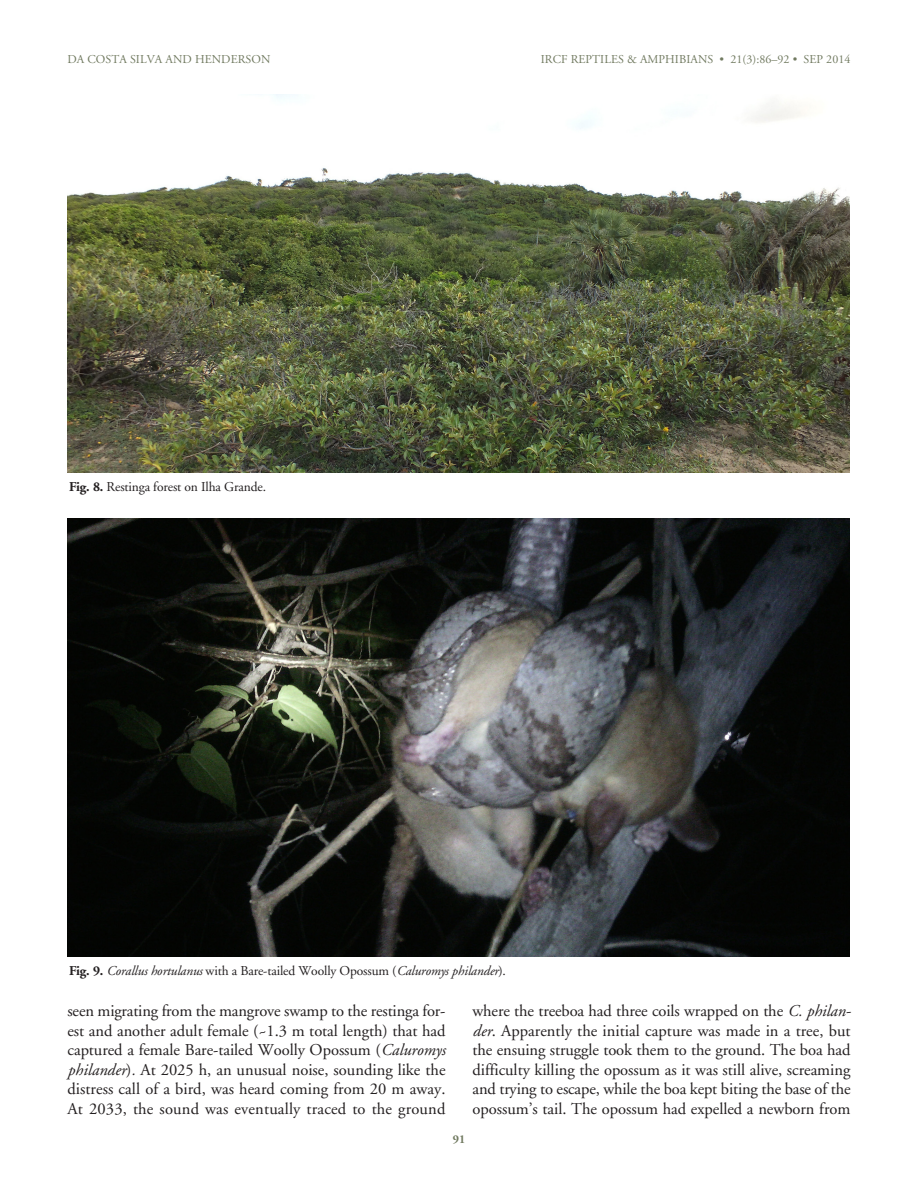
<style>
.page{position:relative;width:918px;height:1188px;background:#fff}
.page>*{position:absolute;margin:0;border:0;box-sizing:border-box;transform-origin:0 0}
.TEXT{font:16.5px/19.5px "Adobe Garamond";color:#231f20;text-align:justify}
.Figure_Caption{font:italic 13.5px "Adobe Garamond";letter-spacing:-.01em;color:#231f20}
.Figure_Caption-2{font:13.5px "Adobe Garamond";letter-spacing:-.01em;color:#231f20}
.Running_Head_RIGHT{font:12px "Adobe Garamond";letter-spacing:.005em;color:#717a60}
.Running_Head_LEFT{font:12px "Adobe Garamond";letter-spacing:.005em;color:#717a60}
.t1{font:700 12px "Adobe Garamond";color:#717a60}
.s1{font-weight:700}
.s2{font-weight:700;font-style:normal}
.s3{font-style:normal}
.s4{font-style:italic}
</style>
<div class="page">
<img style="left:68px;top:94px;width:782px;height:379px">
<img style="left:68px;top:519px;width:782px;height:438px">
<p class="Running_Head_LEFT" style="left:68px;top:53px;width:204px">DA COSTA SILVA AND HENDERSON</p>
<p class="Running_Head_RIGHT" style="left:541px;top:53px;width:311px">IRCF REPTILES &amp; AMPHIBIANS • 21(3):86–92 • SEP 2014</p>
<p class="Figure_Caption-2" style="left:69px;top:480px;width:199px"><span class="s1">Fig. 8.</span> Restinga forest on Ilha Grande.</p>
<p class="Figure_Caption" style="left:69px;top:963px;width:438px"><span class="s2">Fig. 9.</span> Corallus hortulanus <span class="s3">with a Bare-tailed Woolly Opossum (</span>Caluromys philander<span class="s3">).</span></p>
<p class="TEXT" style="left:68px;top:1002px;width:380px">seen migrating from the mangrove swamp to the restinga for&shy;est and another adult female (~1.3 m total length) that had captured a female Bare-tailed Woolly Opossum (<span class="s4">Caluromys philander</span>)<span class="s4">.</span> At 2025 h, an unusual noise, sounding like the distress call of a bird, was heard coming from 20 m away.<br>At 2033, the sound was eventually traced to the ground</p>
<p class="TEXT" style="left:472px;top:1002px;width:380px">where the treeboa had three coils wrapped on the <span class="s4">C. philan&shy;der</span>. Apparently the initial capture was made in a tree, but the ensuing struggle took them to the ground. The boa had difficulty killing the opossum as it was still alive, screaming and trying to escape, while the boa kept biting the base of the opossum’s tail. The opossum had expelled a newborn from</p>
<p class="t1" style="left:453px;top:1132px;width:14px">91</p>
</div>
